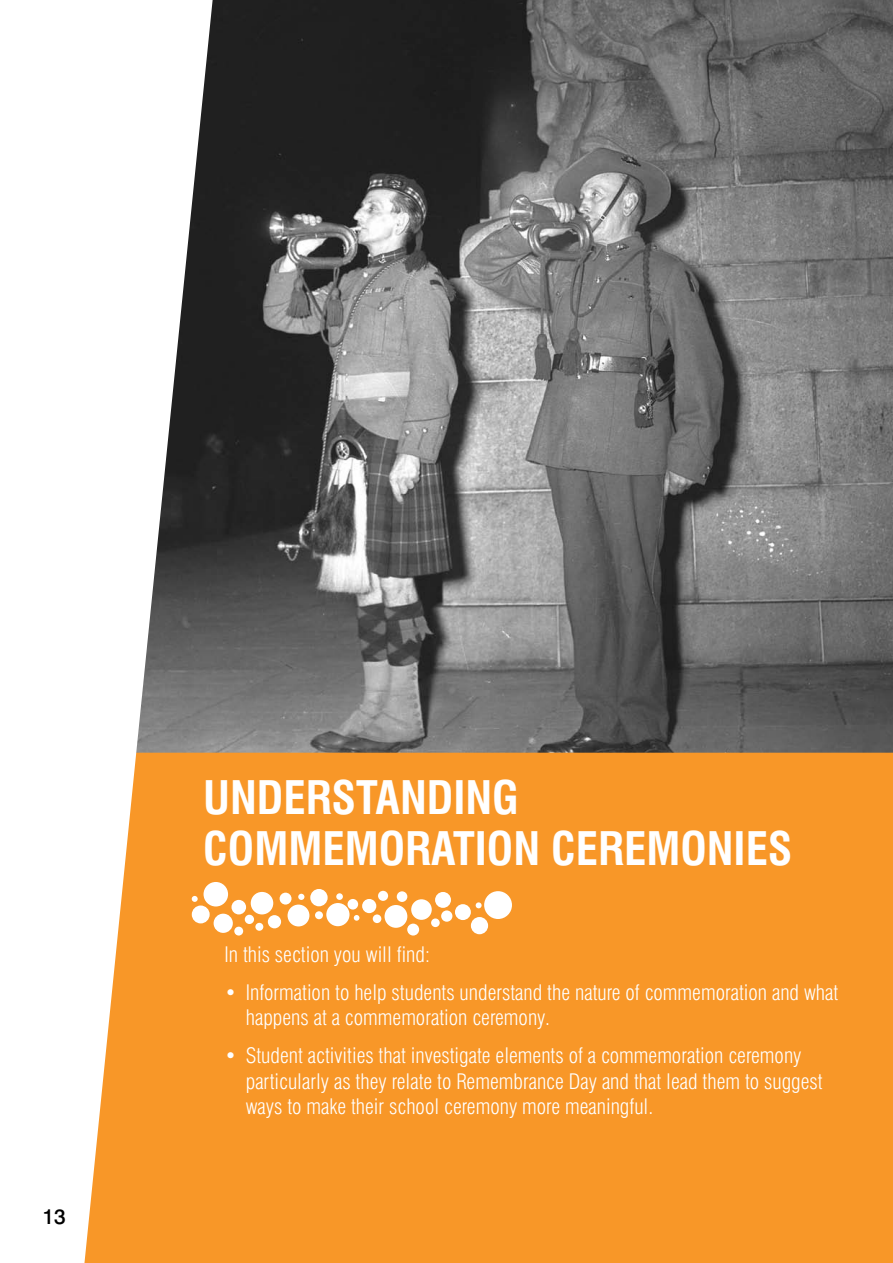
<style>
.page{position:relative;width:893px;height:1263px;background:#fff}
.page>*{position:absolute;margin:0;border:0;box-sizing:border-box;transform-origin:0 0}
.t1{font:700 condensed 45px/51px "Swiss 721 BT";color:#fff}
.t2{font:300 condensed 21px/25.2px "Swiss 721 BT";color:#fff}
.t3{font:500 21px "Swiss 721 BT";color:#000}
</style>
<div class="page">
<div style="left:191px;top:219px;width:702px;height:1044px;background:#f89728"></div>
<div style="left:214px;top:914px;width:19px;height:19px;background:#fff;border-radius:50%"></div>
<div style="left:245px;top:915px;width:9px;height:9px;background:#fff;border-radius:50%"></div>
<div style="left:231px;top:900px;width:15px;height:14px;background:#fff;border-radius:50%"></div>
<div style="left:255px;top:923px;width:8px;height:8px;background:#fff;border-radius:50%"></div>
<div style="left:251px;top:892px;width:22px;height:22px;background:#fff;border-radius:50%"></div>
<div style="left:268px;top:915px;width:13px;height:13px;background:#fff;border-radius:50%"></div>
<svg style="left:298px;top:894px;width:6px;height:6px"></svg>
<div style="left:288px;top:904px;width:21px;height:22px;background:#fff;border-radius:50%"></div>
<div style="left:280px;top:893px;width:12px;height:11px;background:#fff;border-radius:50%"></div>
<div style="left:310px;top:889px;width:18px;height:17px;background:#fff;border-radius:50%"></div>
<div style="left:315px;top:911px;width:8px;height:8px;background:#fff;border-radius:50%"></div>
<div style="left:326px;top:903px;width:23px;height:23px;background:#fff;border-radius:50%"></div>
<div style="left:336px;top:893px;width:7px;height:7px;background:#fff;border-radius:50%"></div>
<div style="left:348px;top:899px;width:10px;height:10px;background:#fff;border-radius:50%"></div>
<svg style="left:354px;top:915px;width:5px;height:6px"></svg>
<div style="left:362px;top:899px;width:14px;height:14px;background:#fff;border-radius:50%"></div>
<div style="left:373px;top:914px;width:8px;height:9px;background:#fff;border-radius:50%"></div>
<div style="left:378px;top:891px;width:10px;height:10px;background:#fff;border-radius:50%"></div>
<div style="left:385px;top:905px;width:22px;height:23px;background:#fff;border-radius:50%"></div>
<div style="left:397px;top:891px;width:10px;height:11px;background:#fff;border-radius:50%"></div>
<div style="left:411px;top:899px;width:21px;height:21px;background:#fff;border-radius:50%"></div>
<div style="left:431px;top:918px;width:9px;height:9px;background:#fff;border-radius:50%"></div>
<div style="left:435px;top:892px;width:16px;height:16px;background:#fff;border-radius:50%"></div>
<div style="left:441px;top:910px;width:11px;height:12px;background:#fff;border-radius:50%"></div>
<div style="left:455px;top:904px;width:16px;height:16px;background:#fff;border-radius:50%"></div>
<div style="left:234px;top:927px;width:9px;height:8px;background:#fff;border-radius:50%"></div>
<div style="left:204px;top:882px;width:24px;height:24px;background:#fff;border-radius:50%"></div>
<div style="left:407px;top:923px;width:12px;height:12px;background:#fff;border-radius:50%"></div>
<div style="left:471px;top:917px;width:17px;height:17px;background:#fff;border-radius:50%"></div>
<svg style="left:476px;top:902px;width:6px;height:6px"></svg>
<div style="left:484px;top:891px;width:28px;height:28px;background:#fff;border-radius:50%"></div>
<img style="left:213px;top:0;width:680px;height:753px">
<svg style="left:84px;top:0;width:129px;height:1263px"></svg>
<p class="t3" style="left:43px;top:1203px;width:25px">13</p>
<h1 class="t1" style="left:203px;top:772px;width:591px">UNDERSTANDING<br>COMMEMORATION CEREMONIES</h1>
<p class="t2" style="left:225px;top:942px;width:207px">In this section you will find:</p>
<p class="t2" style="left:246px;top:980px;width:594px;text-indent:-21px">• Information to help students understand the nature of commemoration and what happens at a commemoration ceremony.</p>
<p class="t2" style="left:246px;top:1043px;width:578px;text-indent:-21px">• Student activities that investigate elements of a commemoration ceremony particularly as they relate to Remembrance Day and that lead them to suggest ways to make their school ceremony more meaningful.</p>
</div>
